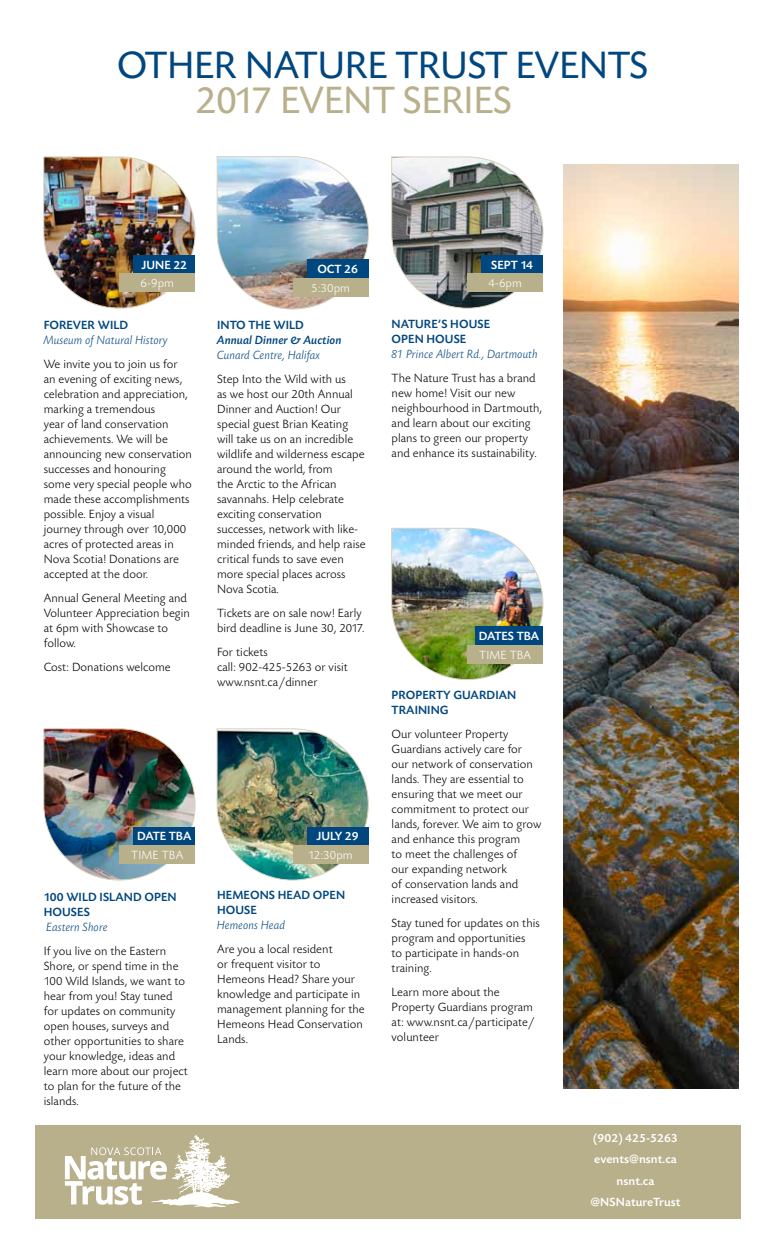
<style>
.page{position:relative;width:765px;height:1260px;background:#fff}
.page>*{position:absolute;margin:0;border:0;box-sizing:border-box;transform-origin:0 0}
.t1{font:40px "Today SB";letter-spacing:-.01em;color:#00467f}
.t2{font:40px "Today SB";letter-spacing:-.01em;color:#b8af8b}
.t3{font:300 12.5px/15px "Today SB";letter-spacing:.005em;color:#000}
.t4{font:500 12.5px/15px "Today SB";letter-spacing:.005em;color:#00467f}
.t5{font:italic 300 12.5px "Today SB";letter-spacing:.005em;color:#00467f}
.t6{font:500 12.5px "Today SB";color:#fff}
.t7{font:300 12.5px "Today SB";letter-spacing:.01em;color:#fff}
.t8{font:12.5px "Today SB Med Ita";letter-spacing:.005em;color:#00467f}
</style>
<div class="page">
<img style="left:217px;top:156px;width:152px;height:153px">
<div style="left:307px;top:259px;width:61px;height:19px;background:#00467f"></div>
<div style="left:293px;top:278px;width:75px;height:19px;background:#b8af8b"></div>
<img style="left:44px;top:157px;width:151px;height:151px">
<div style="left:134px;top:255px;width:61px;height:18px;background:#00467f"></div>
<div style="left:119px;top:273px;width:76px;height:19px;background:#b8af8b"></div>
<div style="left:36px;top:1125px;width:705px;height:94px;background:#b8af8b"></div>
<svg style="left:65px;top:1135px;width:175px;height:72px"></svg>
<img style="left:392px;top:528px;width:151px;height:152px">
<div style="left:475px;top:626px;width:68px;height:19px;background:#00467f"></div>
<div style="left:467px;top:645px;width:76px;height:19px;background:#b8af8b"></div>
<img style="left:392px;top:157px;width:151px;height:151px">
<div style="left:481px;top:255px;width:62px;height:18px;background:#00467f"></div>
<div style="left:467px;top:273px;width:76px;height:19px;background:#b8af8b"></div>
<img style="left:44px;top:729px;width:151px;height:151px">
<div style="left:134px;top:827px;width:61px;height:18px;background:#00467f"></div>
<div style="left:119px;top:845px;width:76px;height:19px;background:#b8af8b"></div>
<img style="left:217px;top:729px;width:151px;height:151px">
<div style="left:307px;top:827px;width:61px;height:18px;background:#00467f"></div>
<div style="left:293px;top:845px;width:75px;height:19px;background:#b8af8b"></div>
<img style="left:564px;top:164px;width:175px;height:924px">
<h1 class="t1" style="left:117px;top:44px;width:529px">OTHER NATURE TRUST EVENTS</h1>
<h1 class="t2" style="left:195px;top:79px;width:152px">2017 EVENT</h1>
<h1 class="t2" style="left:403px;top:79px;width:37px">SERIE</h1>
<h1 class="t2" style="left:493px;top:79px;width:20px">S</h1>
<p class="t6" style="left:142px;top:258px;width:47px">JUNE 22</p>
<p class="t7" style="left:141px;top:277px;width:35px">6-9pm</p>
<p class="t4" style="left:44px;top:318px;width:86px">FOREVER WILD</p>
<p class="t5" style="left:44px;top:334px;width:126px">Museum of Natural History</p>
<p class="t3" style="left:44px;top:357px;width:150px">We invite you to join us for an evening of exciting news, celebration and appreciation, marking a tremendous<br>year of land conservation achievements. We will be announcing new conservation successes and honouring some very special people who made these accomplishments possible. Enjoy a visual journey through over 10,000 acres of protected areas in<br>Nova Scotia! Donations are accepted at the door.</p>
<p class="t3" style="left:44px;top:591px;width:148px">Annual General Meeting and<br>Volunteer Appreciation begin at 6pm with Showcase to follow.</p>
<p class="t3" style="left:44px;top:660px;width:129px">Cost: Donations welcome</p>
<p class="t6" style="left:317px;top:262px;width:42px">OCT 26</p>
<p class="t7" style="left:311px;top:281px;width:40px">5:30pm</p>
<p class="t4" style="left:217px;top:318px;width:88px">INTO THE WILD</p>
<p class="t8" style="left:217px;top:334px;width:126px">Annual Dinner &amp; Auction</p>
<p class="t5" style="left:217px;top:349px;width:105px">Cunard Centre, Halifax</p>
<p class="t3" style="left:217px;top:372px;width:150px">Step Into the Wild with us<br>as we host our 20th Annual<br>Dinner and Auction! Our special guest Brian Keating will take us on an incredible wildlife and wilderness escape around the world, from<br>the Arctic to the African savannahs. Help celebrate exciting conservation successes, network with like&shy;minded friends, and help raise critical funds to save even more special places across<br>Nova Scotia.</p>
<p class="t3" style="left:217px;top:606px;width:149px">Tickets are on sale now! Early bird deadline is June 30, 2017.</p>
<p class="t3" style="left:217px;top:645px;width:132px">For tickets<br>call: 902-425-5263 or visit www.nsnt.ca/dinner</p>
<p class="t6" style="left:137px;top:830px;width:8px">DATE</p>
<p class="t6" style="left:169px;top:830px;width:9px">TBA</p>
<p class="t7" style="left:131px;top:849px;width:54px">TIME TBA</p>
<p class="t4" style="left:44px;top:890px;width:134px">100 WILD ISLAND OPEN<br>HOUSES</p>
<p class="t5" style="left:47px;top:921px;width:63px">Eastern Shore</p>
<p class="t3" style="left:44px;top:944px;width:146px">If you live on the Eastern<br>Shore, or spend time in the<br>100 Wild Islands, we want to hear from you! Stay tuned for updates on community open houses, surveys and other opportunities to share your knowledge, ideas and learn more about our project to plan for the future of the islands.</p>
<p class="t6" style="left:317px;top:830px;width:44px">JULY 29</p>
<p class="t7" style="left:308px;top:849px;width:46px">12:30pm</p>
<p class="t4" style="left:217px;top:888px;width:130px">HEMEONS HEAD OPEN<br>HOUSE</p>
<p class="t5" style="left:217px;top:919px;width:70px">Hemeons Head</p>
<p class="t3" style="left:217px;top:942px;width:149px">Are you a local resident<br>or frequent visitor to<br>Hemeons Head? Share your knowledge and participate in management planning for the<br>Hemeons Head Conservation<br>Lands.</p>
<p class="t6" style="left:491px;top:258px;width:43px">SEPT 14</p>
<p class="t7" style="left:488px;top:277px;width:35px">4-6pm</p>
<p class="t4" style="left:392px;top:316px;width:99px">NATURE’S HOUSE<br>OPEN HOUSE</p>
<p class="t5" style="left:392px;top:347px;width:148px">81 Prince Albert Rd., Dartmouth</p>
<p class="t3" style="left:392px;top:371px;width:152px">The Nature Trust has a brand new home! Visit our new neighbourhood in Dartmouth, and learn about our exciting plans to green our property and enhance its sustainability.</p>
<p class="t6" style="left:479px;top:629px;width:47px">DATES TBA</p>
<p class="t7" style="left:479px;top:648px;width:54px">TIME TBA</p>
<p class="t4" style="left:392px;top:688px;width:126px">PROPERTY GUARDIAN<br>TRAINING</p>
<p class="t3" style="left:392px;top:727px;width:151px">Our volunteer Property<br>Guardians actively care for our network of conservation lands. They are essential to ensuring that we meet our commitment to protect our lands, forever. We aim to grow and enhance this program<br>to meet the challenges of<br>our expanding network<br>of conservation lands and increased visitors.</p>
<p class="t3" style="left:392px;top:916px;width:150px">Stay tuned for updates on this program and opportunities<br>to participate in hands-on training.</p>
<p class="t3" style="left:392px;top:985px;width:145px">Learn more about the<br>Property Guardians program at: www.nsnt.ca/participate/ volunteer</p>
<p class="t6" style="left:593px;top:1131px;width:86px">(902) 425-5263</p>
<p class="t6" style="left:594px;top:1152px;width:84px">EVENTS@NSNT.CA</p>
<p class="t6" style="left:617px;top:1174px;width:39px">NSNT.CA</p>
<p class="t6" style="left:591px;top:1195px;width:19px">@NSN</p>
<p class="t6" style="left:625px;top:1195px;width:57px">ATURETRUST</p>
</div>
